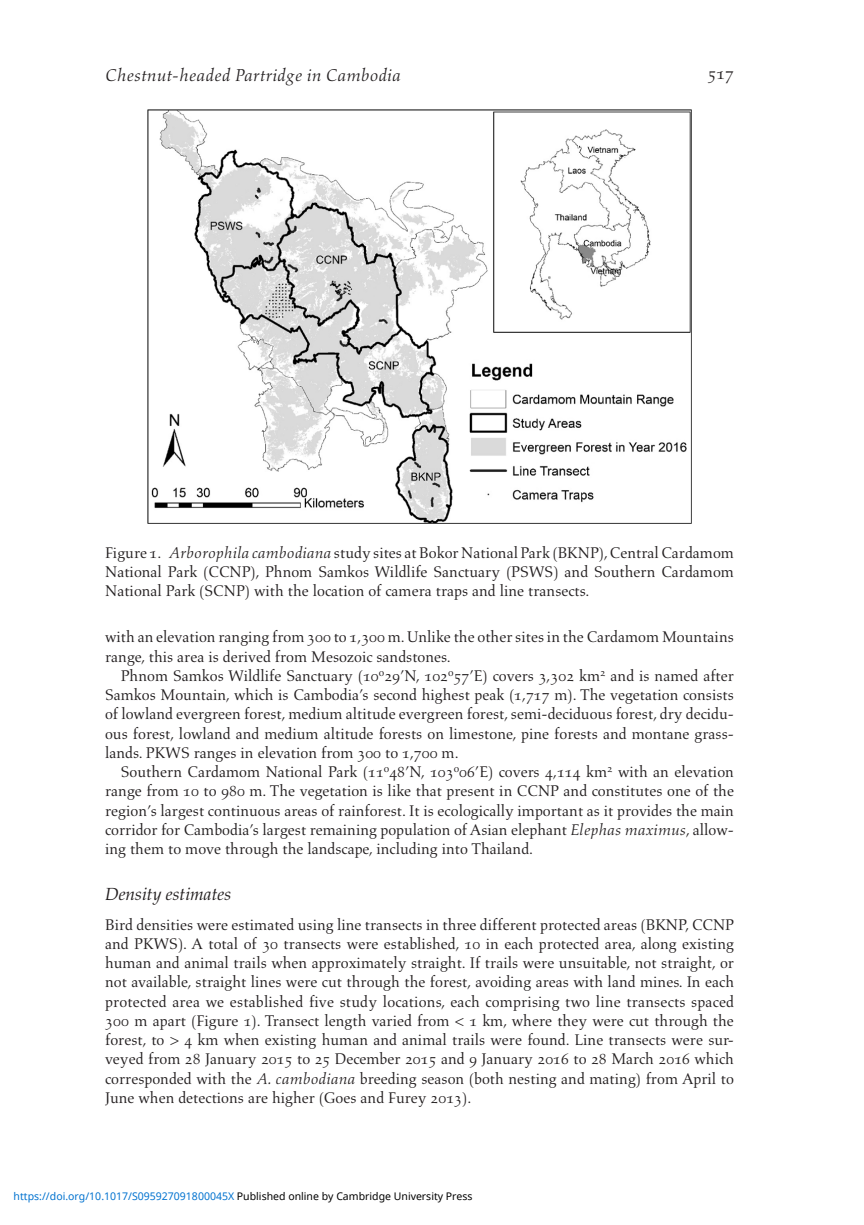
<style>
.page{position:relative;width:864px;height:1225px;background:#fff}
.page>*{position:absolute;margin:0;border:0;box-sizing:border-box;transform-origin:0 0}
.t1{font:italic 17.5px "Aldus";color:#231f20}
.t2{font:italic 17.5px "Palatino";color:#231f20}
.t3{font:17.5px "Aldus Roman SC";color:#231f20}
.t4{font:15.75px/19.2px "Aldus";color:#231f20;text-align:justify}
.t5{font:10.5px "Noto Sans";color:#0172cf}
.s1{font-family:"Aldus Roman SC"}
.s2{font-style:italic}
.s3{color:#000}
</style>
<div class="page">
<img style="left:147px;top:109px;width:545px;height:415px">
<p class="t1" style="left:105px;top:65px;width:297px">Chestnut-headed Partridge in Cambodia</p>
<p class="t3" style="left:707px;top:63px;width:28px">517</p>
<p class="t4" style="left:105px;top:543px;width:630px">Figure <span class="s1">1</span>. <span class="s2">Arborophila cambodiana</span> study sites at Bokor National Park (BKNP), Central Cardamom National Park (CCNP), Phnom Samkos Wildlife Sanctuary (PSWS) and Southern Cardamom National Park (SCNP) with the location of camera traps and line transects.</p>
<p class="t4" style="left:105px;top:628px;width:630px">with an elevation ranging from <span class="s1">300</span> to <span class="s1">1</span>,<span class="s1">300</span> m. Unlike the other sites in the Cardamom Mountains range, this area is derived from Mesozoic sandstones.</p>
<p class="t4" style="left:105px;top:666px;width:630px;text-indent:16px">Phnom Samkos Wildlife Sanctuary (<span class="s1">10</span><sup>o</sup><span class="s1">29</span>’N, <span class="s1">102</span><sup>o</sup><span class="s1">57</span>’E) covers <span class="s1">3</span>,<span class="s1">302</span> km<sup>2</sup> and is named after Samkos Mountain, which is Cambodia’s second highest peak (<span class="s1">1</span>,<span class="s1">717</span> m). The vegetation consists of lowland evergreen forest, medium altitude evergreen forest, semi-deciduous forest, dry decidu&shy;ous forest, lowland and medium altitude forests on limestone, pine forests and montane grass&shy;lands. PKWS ranges in elevation from <span class="s1">300</span> to <span class="s1">1</span>,<span class="s1">700</span> m.</p>
<p class="t4" style="left:105px;top:762px;width:630px;text-indent:16px">Southern Cardamom National Park (<span class="s1">11</span><sup>o</sup><span class="s1">48</span>’N, <span class="s1">103</span><sup>o</sup><span class="s1">06</span>’E) covers <span class="s1">4</span>,<span class="s1">114</span> km<sup>2</sup> with an elevation range from <span class="s1">10</span> to <span class="s1">980</span> m. The vegetation is like that present in CCNP and constitutes one of the region’s largest continuous areas of rainforest. It is ecologically important as it provides the main corridor for Cambodia’s largest remaining population of Asian elephant <span class="s2">Elephas maximus</span>, allow&shy;ing them to move through the landscape, including into Thailand.</p>
<p class="t2" style="left:105px;top:883px;width:127px">Density estimates</p>
<p class="t4" style="left:105px;top:915px;width:630px">Bird densities were estimated using line transects in three different protected areas (BKNP, CCNP and PKWS). A total of <span class="s1">30</span> transects were established, <span class="s1">10</span> in each protected area, along existing human and animal trails when approximately straight. If trails were unsuitable, not straight, or not available, straight lines were cut through the forest, avoiding areas with land mines. In each protected area we established five study locations, each comprising two line transects spaced <span class="s1">300</span> m apart (Figure <span class="s1">1</span>). Transect length varied from &lt; <span class="s1">1</span> km, where they were cut through the forest, to &gt; <span class="s1">4</span> km when existing human and animal trails were found. Line transects were sur&shy;veyed from <span class="s1">28</span> January <span class="s1">2015</span> to <span class="s1">25</span> December <span class="s1">2015</span> and <span class="s1">9</span> January <span class="s1">2016</span> to <span class="s1">28</span> March <span class="s1">2016</span> which corresponded with the <span class="s2">A. cambodiana</span> breeding season (both nesting and mating) from April to June when detections are higher (Goes and Furey <span class="s1">2013</span>).</p>
<p class="t5" style="left:14px;top:1189px;width:460px">https://doi.org/10.1017/S095927091800045X <span class="s3">Published online by Cambridge University Press</span></p>
</div>
